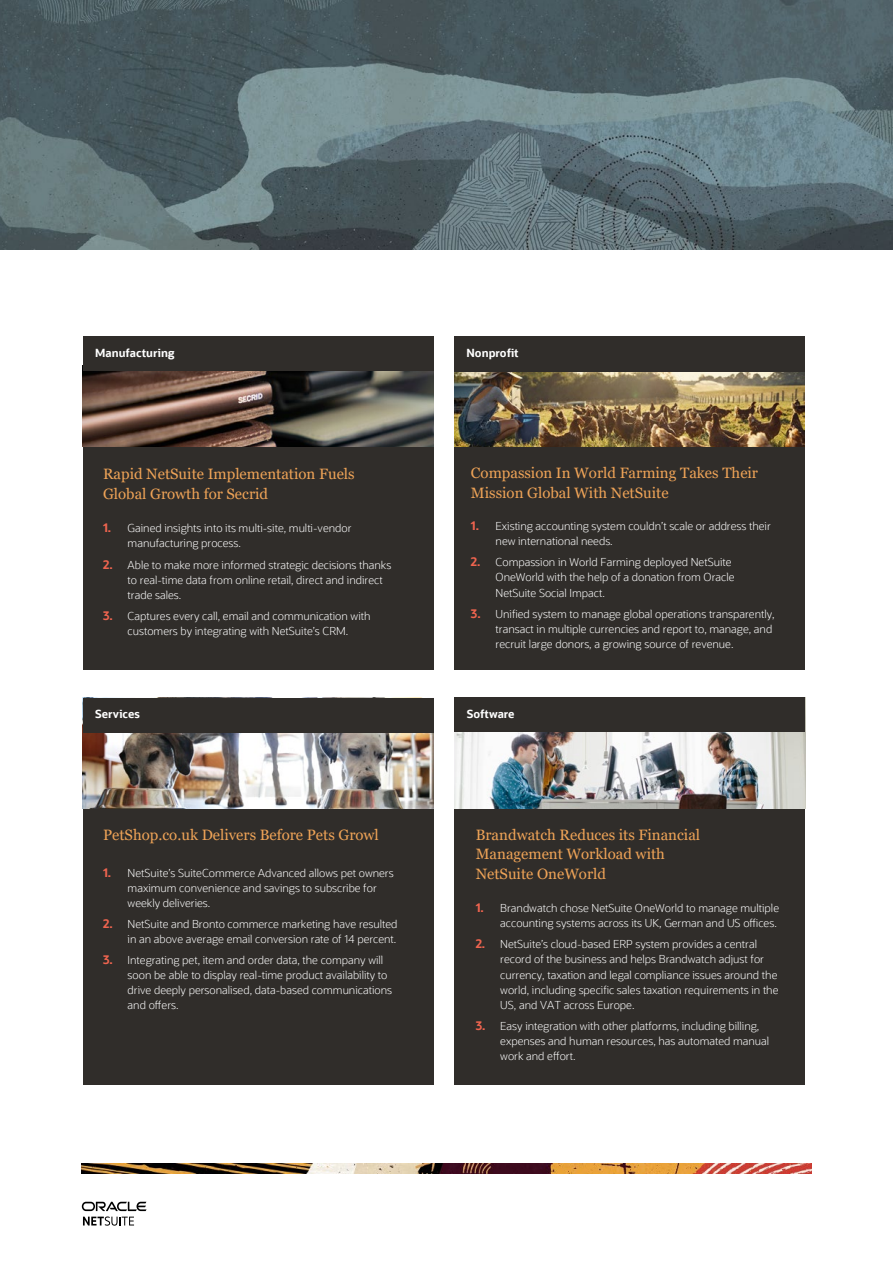
<style>
.page{position:relative;width:893px;height:1263px;background:#fff}
.page>*{position:absolute;margin:0;border:0;box-sizing:border-box;transform-origin:0 0}
.t1{font:15px/19.5px "Georgia";color:#eea357}
.t2{font:700 11.1px "Oracle Sans";color:#fff}
.t3{font:300 10.95px/15px "Oracle Sans";color:#fff}
.s1{font-weight:700;font-size:12px;color:#ee644f}
</style>
<div class="page">
<div style="left:83px;top:336px;width:350px;height:334px;background:#302d2a"></div>
<img style="left:83px;top:371px;width:350px;height:76px">
<div style="left:83px;top:698px;width:350px;height:387px;background:#302d2a"></div>
<img style="left:83px;top:733px;width:350px;height:75px">
<div style="left:454px;top:698px;width:351px;height:387px;background:#302d2a"></div>
<img style="left:454px;top:732px;width:351px;height:77px">
<div style="left:454px;top:336px;width:351px;height:334px;background:#302d2a"></div>
<img style="left:454px;top:372px;width:351px;height:75px">
<img style="left:82px;top:1163px;width:729px;height:11px">
<svg style="left:82px;top:1202px;width:65px;height:24px"></svg>
<img style="left:0;top:0;width:893px;height:249px">
<p class="t2" style="left:95px;top:346px;width:81px">Manufacturing</p>
<h1 class="t1" style="left:103px;top:464px;width:253px">Rapid NetSuite Implementation Fuels<br>Global Growth for Secrid</h1>
<p class="t3" style="left:128px;top:521px;width:225px;text-indent:-25px"><span class="s1">1.</span> Gained insights into its multi-site, multi-vendor manufacturing process.</p>
<p class="t3" style="left:128px;top:557px;width:265px;text-indent:-25px"><span class="s1">2.</span> Able to make more informed strategic decisions thanks to real-time data from online retail, direct and indirect trade sales.</p>
<p class="t3" style="left:103px;top:608px;width:269px;text-align:center"><span class="s1">3.</span> Captures every call, email and communication with customers by integrating with NetSuite’s CRM.</p>
<p class="t2" style="left:95px;top:707px;width:46px">Services</p>
<h1 class="t1" style="left:103px;top:826px;width:277px">PetShop.co.uk Delivers Before Pets Growl</h1>
<p class="t3" style="left:128px;top:865px;width:268px;text-indent:-25px"><span class="s1">1.</span> NetSuite’s SuiteCommerce Advanced allows pet owners maximum convenience and savings to subscribe for weekly deliveries.</p>
<p class="t3" style="left:103px;top:916px;width:296px;text-align:right"><span class="s1">2.</span> NetSuite and Bronto commerce marketing have resulted in an above average email conversion rate of 14 percent.</p>
<p class="t3" style="left:128px;top:953px;width:266px;text-indent:-25px"><span class="s1">3.</span> Integrating pet, item and order data, the company will soon be able to display real-time product availability to drive deeply personalised, data-based communications and offers.</p>
<p class="t2" style="left:467px;top:346px;width:54px">Nonprofit</p>
<h1 class="t1" style="left:471px;top:464px;width:289px">Compassion In World Farming Takes Their<br>Mission Global With NetSuite</h1>
<p class="t3" style="left:496px;top:519px;width:277px;text-indent:-25px"><span class="s1">1.</span> Existing accounting system couldn’t scale or address their new international needs.</p>
<p class="t3" style="left:496px;top:555px;width:240px;text-indent:-25px"><span class="s1">2.</span> Compassion in World Farming deployed NetSuite<br>OneWorld with the help of a donation from Oracle<br>NetSuite Social Impact.</p>
<p class="t3" style="left:496px;top:606px;width:281px;text-indent:-25px"><span class="s1">3.</span> Unified system to manage global operations transparently, transact in multiple currencies and report to, manage, and recruit large donors, a growing source of revenue.</p>
<p class="t2" style="left:467px;top:707px;width:49px">Software</p>
<h1 class="t1" style="left:476px;top:825px;width:226px">Brandwatch Reduces its Financial<br>Management Workload with<br>NetSuite OneWorld</h1>
<p class="t3" style="left:476px;top:901px;width:305px;text-align:right"><span class="s1">1.</span> Brandwatch chose NetSuite OneWorld to manage multiple accounting systems across its UK, German and US offices.</p>
<p class="t3" style="left:500px;top:937px;width:280px;text-indent:-25px"><span class="s1">2.</span> NetSuite’s cloud-based ERP system provides a central record of the business and helps Brandwatch adjust for currency, taxation and legal compliance issues around the world, including specific sales taxation requirements in the US, and VAT across Europe.</p>
<p class="t3" style="left:500px;top:1018px;width:270px;text-indent:-25px"><span class="s1">3.</span> Easy integration with other platforms, including billing, expenses and human resources, has automated manual work and effort.</p>
</div>
